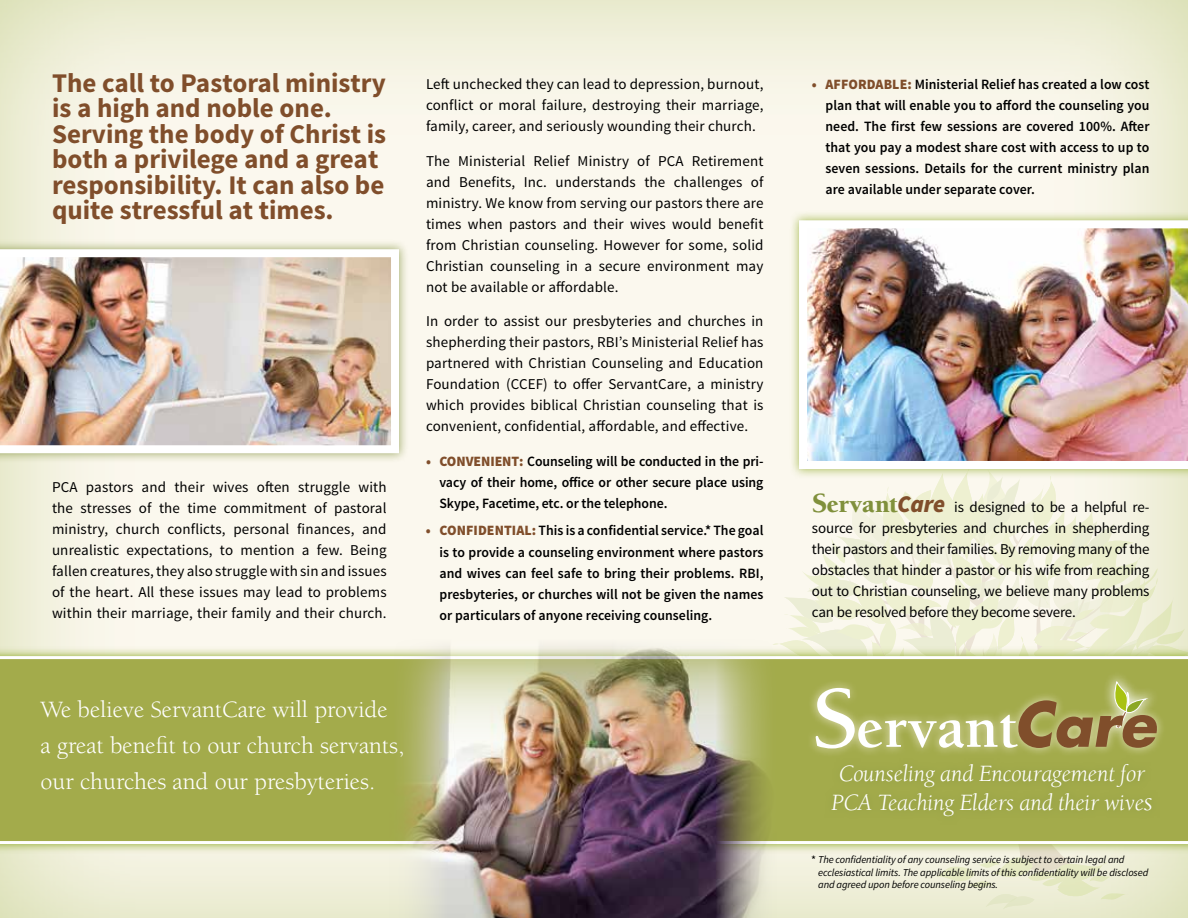
<style>
.page{position:relative;width:1188px;height:918px;background:#fff}
.page>*{position:absolute;margin:0;border:0;box-sizing:border-box;transform-origin:0 0}
.t1{font:700 60px "Berkeley";color:#fff}
.t2{font:700 27px/25.5px "Source Sans Pro";color:#804e2b}
.t3{font:24px/36px "Berkeley";color:#fff}
.t4{font:italic 24px/28.8px "Berkeley";letter-spacing:-.01em;color:#fff;text-align:center}
.t5{font:15px/21px "Source Sans Pro";letter-spacing:.01em;color:#000;text-align:justify}
.t6{font:600 14.25px/21px "Source Sans Pro";letter-spacing:.005em;color:#000;text-align:justify}
.t7{font:italic 10.5px/12.6px "Source Sans Pro";letter-spacing:-.01em;color:#000}
.s1{font-weight:900;color:#804e2b}
.s2{font-family:"Berkeley";font-weight:900;font-size:28.5px;color:#80903c}
.s3{font-family:"Berkeley";font-weight:900;font-size:25.5px;color:#80903c}
.s4{font-weight:900;font-style:italic;font-size:24px;color:#804e2b}
.s5{font-size:90px}
.s6{font-family:"Futura";font-style:italic;color:#804e2b}
.s7{font-family:"Futura";font-style:italic;font-size:57px;color:#804e2b}
.s8{font-size:27px}
.s9{font-style:normal;font-size:12px}
</style>
<div class="page">
<div style="left:0;top:0;width:1188px;height:918px;background:#8da924;opacity:.75"></div>
<div style="left:0;top:239px;width:408px;height:224px;background:#80903c;opacity:.75"></div>
<img style="left:0;top:249px;width:399px;height:204px">
<div style="left:789px;top:210px;width:399px;height:269px;background:#8da924;opacity:.75"></div>
<img style="left:799px;top:220px;width:389px;height:247px">
<svg style="left:0;top:646px;width:387px;height:208px;background:#e1e5c0"></svg>
<div style="left:0;top:656px;width:387px;height:188px;background:#a3ab4b"></div>
<img style="left:387px;top:639px;width:396px;height:279px">
<svg style="left:759px;top:467px;width:429px;height:442px;background:#d7daad"></svg>
<div style="left:806px;top:679px;width:361px;height:78px;background:#f9f3e1;opacity:.75"></div>
<h2 class="t2" style="left:52px;top:71px;width:336px">The call to Pastoral ministry is a high and noble one.<br>Serving the body of Christ is both a privilege and a great responsibility. It can also be quite stressful at times.</h2>
<p class="t5" style="left:52px;top:476px;width:336px">PCA pastors and their wives often struggle with the stresses of the time commitment of pastoral ministry, church conflicts, personal finances, and unrealistic expectations, to mention a few. Being fallen creatures, they also struggle with sin and issues of the heart. All these issues may lead to problems within their marriage, their family and their church.</p>
<p class="t5" style="left:426px;top:74px;width:339px">Left unchecked they can lead to depression, burnout, conflict or moral failure, destroying their marriage, family, career, and seriously wounding their church.</p>
<p class="t5" style="left:426px;top:151px;width:339px">The Ministerial Relief Ministry of PCA Retirement and Benefits, Inc. understands the challenges of ministry. We know from serving our pastors there are times when pastors and their wives would benefit from Christian counseling. However for some, solid Christian counseling in a secure environment may not be available or affordable.</p>
<p class="t5" style="left:426px;top:311px;width:339px">In order to assist our presbyteries and churches in shepherding their pastors, RBI’s Ministerial Relief has partnered with Christian Counseling and Education Foundation (CCEF) to offer ServantCare, a ministry which provides biblical Christian counseling that is convenient, confidential, affordable, and effective.</p>
<p class="t6" style="left:440px;top:451px;width:326px;text-indent:-14px"><span class="s1">• CONVENIENT:</span> Counseling will be conducted in the pri&shy;vacy of their home, office or other secure place using Skype, Facetime, etc. or the telephone.</p>
<p class="t6" style="left:440px;top:521px;width:326px;text-indent:-14px"><span class="s1">• CONFIDENTIAL:</span> This is a confidential service.* The goal is to provide a counseling environment where pastors and wives can feel safe to bring their problems. RBI, presbyteries, or churches will not be given the names or particulars of anyone receiving counseling.</p>
<h3 class="t3" style="left:40px;top:692px;width:365px">We believe ServantCare will provide<br>a great benefit to our church servants, our churches and our presbyteries.</h3>
<p class="t6" style="left:825px;top:74px;width:326px;text-indent:-14px"><span class="s1">• AFFORDABLE:</span> Ministerial Relief has created a low cost plan that will enable you to afford the counseling you need. The first few sessions are covered 100%. After that you pay a modest share cost with access to up to seven sessions. Details for the current ministry plan are available under separate cover.</p>
<p class="t5" style="left:812px;top:497px;width:339px"><span class="s2">S</span><span class="s3">ervant</span><span class="s4">Care</span> is designed to be a helpful re&shy;source for presbyteries and churches in shepherding their pastors and their families. By removing many of the obstacles that hinder a pastor or his wife from reaching out to Christian counseling, we believe many problems can be resolved before they become severe.</p>
<h1 class="t1" style="left:811px;top:696px;width:346px"><span class="s5">S</span>ervant<span class="s6">C</span><span class="s7">a</span><span class="s6">re</span></h1>
<h3 class="t4" style="left:831px;top:760px;width:323px">Counseling and Encouragement for<br>PCA Teaching Elders and their wive<span class="s8">s</span></h3>
<p class="t7" style="left:818px;top:853px;width:332px;text-indent:-7px"><span class="s9">*</span> The confidentiality of any counseling service is subject to certain legal and ecclesiastical limits. The applicable limits of this confidentiality will be disclosed and agreed upon before counseling begins.</p>
</div>
